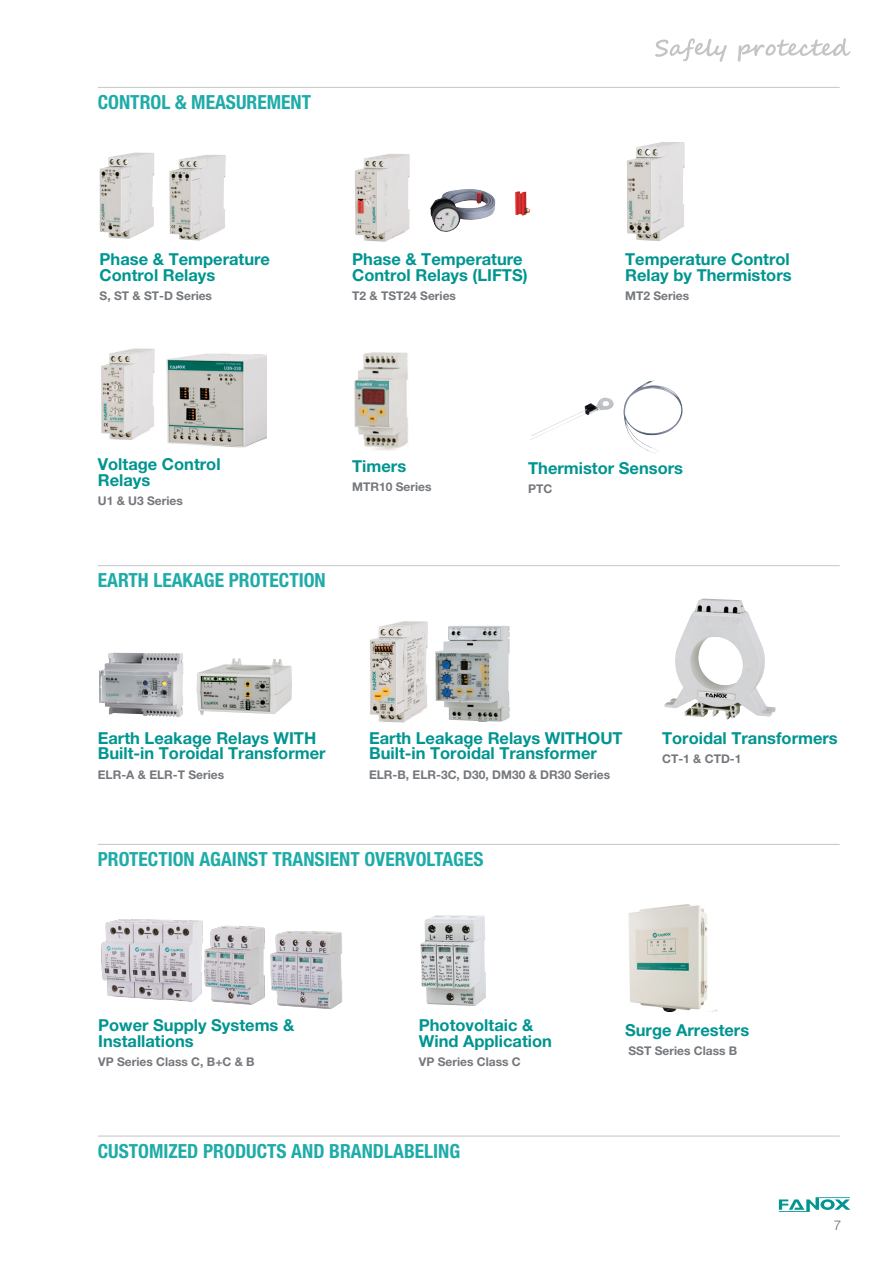
<style>
.page{position:relative;width:893px;height:1263px;background:#fff}
.page>*{position:absolute;margin:0;border:0;box-sizing:border-box;transform-origin:0 0}
.SUBTITULO_VERDE_FANO{font:700 condensed 19.5px "Helvetica Neue LT Pro";color:#1faca9}
.t1{font:700 16.5px/15.8px "Helvetica Neue LT Pro";color:#009590}
.t2{font:300 13.5px "Helvetica Neue LT Pro";color:#656568}
.t3{font:700 12px "Helvetica Neue LT Pro";color:#74777b}
</style>
<div class="page">
<svg style="left:779px;top:1197px;width:71px;height:15px"></svg>
<hr style="left:98px;top:87px;width:742px;height:1px;background:#c4c5c6">
<img style="left:101px;top:348px;width:54px;height:91px">
<img style="left:166px;top:353px;width:100px;height:94px">
<img style="left:354px;top:352px;width:54px;height:99px">
<img style="left:530px;top:398px;width:84px;height:42px">
<img style="left:623px;top:380px;width:60px;height:74px">
<hr style="left:98px;top:565px;width:742px;height:1px;background:#c4c5c6">
<hr style="left:98px;top:844px;width:742px;height:1px;background:#c4c5c6">
<img style="left:628px;top:904px;width:89px;height:107px">
<img style="left:420px;top:915px;width:66px;height:91px">
<img style="left:101px;top:919px;width:79px;height:82px">
<img style="left:291px;top:931px;width:51px;height:78px">
<img style="left:180px;top:920px;width:111px;height:87px">
<hr style="left:98px;top:1136px;width:742px;height:1px;background:#c4c5c6">
<img style="left:99px;top:152px;width:55px;height:87px">
<img style="left:169px;top:155px;width:57px;height:86px">
<img style="left:627px;top:142px;width:58px;height:99px">
<img style="left:355px;top:153px;width:55px;height:89px">
<img style="left:430px;top:189px;width:65px;height:43px">
<img style="left:515px;top:191px;width:15px;height:25px">
<img style="left:99px;top:652px;width:84px;height:65px">
<img style="left:196px;top:658px;width:96px;height:57px">
<img style="left:370px;top:621px;width:58px;height:102px">
<img style="left:435px;top:626px;width:75px;height:96px">
<img style="left:664px;top:598px;width:112px;height:122px">
<svg style="left:655px;top:38px;width:72px;height:24px"></svg>
<svg style="left:738px;top:38px;width:112px;height:24px"></svg>
<p class="SUBTITULO_VERDE_FANO" style="left:98px;top:90px;width:215px">CONTROL &amp; MEASUREMENT</p>
<p class="t1" style="left:100px;top:251px;width:172px">Phase &amp; Temperature<br>Control Relays</p>
<p class="t3" style="left:100px;top:289px;width:114px">S, ST &amp; ST-D Series</p>
<p class="t1" style="left:352px;top:251px;width:177px">Phase &amp; Temperature<br>Control Relays (LIFTS)</p>
<p class="t3" style="left:352px;top:289px;width:105px">T2 &amp; TST24 Series</p>
<p class="t1" style="left:625px;top:251px;width:168px">Temperature Control<br>Relay by Thermistors</p>
<p class="t3" style="left:625px;top:289px;width:65px">MT2 Series</p>
<p class="t1" style="left:98px;top:456px;width:124px">Voltage Control<br>Relays</p>
<p class="t3" style="left:98px;top:494px;width:87px">U1 &amp; U3 Series</p>
<p class="SUBTITULO_VERDE_FANO" style="left:98px;top:568px;width:230px">EARTH LEAKAGE PROTECTION</p>
<p class="t1" style="left:352px;top:458px;width:56px">Timers</p>
<p class="t3" style="left:352px;top:479px;width:81px">MTR10 Series</p>
<p class="t1" style="left:528px;top:460px;width:156px">Thermistor Sensors</p>
<p class="t3" style="left:528px;top:481px;width:26px">PTC</p>
<p class="t1" style="left:98px;top:729px;width:229px">Earth Leakage Relays WITH<br>Built-in Toroidal Transformer</p>
<p class="t3" style="left:98px;top:767px;width:128px">ELR-A &amp; ELR-T Series</p>
<p class="t1" style="left:369px;top:729px;width:255px">Earth Leakage Relays WITHOUT<br>Built-in Toroidal Transformer</p>
<p class="t3" style="left:369px;top:767px;width:243px">ELR-B, ELR-3C, D30, DM30 &amp; DR30 Series</p>
<p class="t1" style="left:662px;top:729px;width:177px">Toroidal Transformers</p>
<p class="t3" style="left:662px;top:751px;width:81px">CT-1 &amp; CTD-1</p>
<p class="SUBTITULO_VERDE_FANO" style="left:98px;top:847px;width:387px">PROTECTION AGAINST TRANSIENT OVERVOLTAGES</p>
<p class="t1" style="left:98px;top:1017px;width:198px">Power Supply Systems &amp;<br>Installations</p>
<p class="t3" style="left:98px;top:1054px;width:158px">VP Series Class C, B+C &amp; B</p>
<p class="t1" style="left:419px;top:1017px;width:135px">Photovoltaic &amp;<br>Wind Application</p>
<p class="t3" style="left:419px;top:1054px;width:103px">VP Series Class C</p>
<p class="SUBTITULO_VERDE_FANO" style="left:98px;top:1139px;width:364px">CUSTOMIZED PRODUCTS AND BRANDLABELING</p>
<p class="t1" style="left:625px;top:1021px;width:126px">Surge Arresters</p>
<p class="t3" style="left:628px;top:1043px;width:110px">SST Series Class B</p>
<p class="t2" style="left:834px;top:1217px;width:9px">7</p>
</div>
